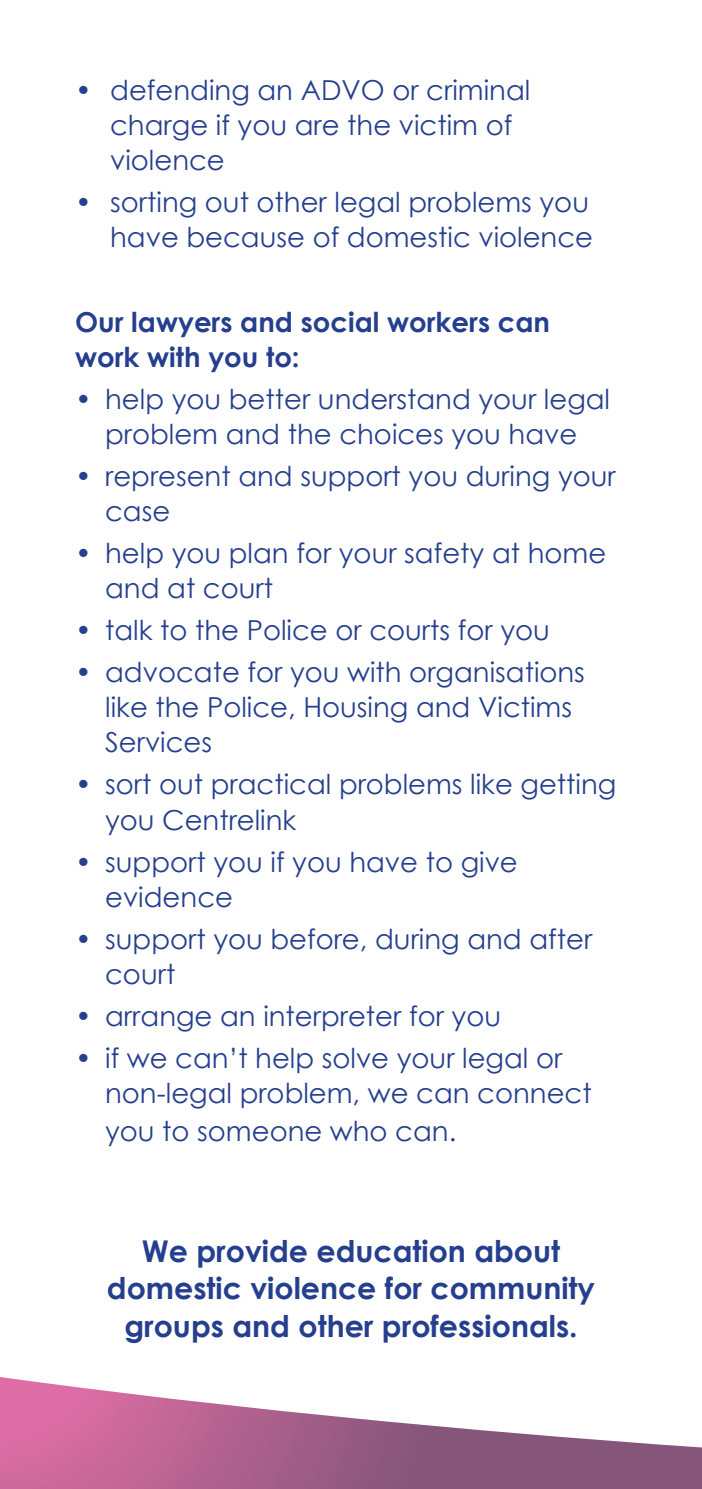
<style>
.page{position:relative;width:702px;height:1489px;background:#fff}
.page>*{position:absolute;margin:0;border:0;box-sizing:border-box;transform-origin:0 0}
.t1{font:700 30px/37.5px "Century Gothic";color:#253f8e;text-align:center}
.t2{font:27.5px/35px "Century Gothic";color:#253f8e}
.t3{font:700 27.5px/35px "Century Gothic";color:#253f8e}
</style>
<div class="page">
<svg style="left:0;top:1377px;width:702px;height:111px"></svg>
<p class="t2" style="left:110px;top:72px;width:421px;text-indent:-35px">• defending an ADVO or criminal charge if you are the victim of violence</p>
<p class="t2" style="left:75px;top:185px;width:519px;text-align:right">• sorting out other legal problems you have because of domestic violence</p>
<p class="t3" style="left:75px;top:303px;width:476px">Our lawyers and social workers can work with you to:</p>
<p class="t2" style="left:75px;top:381px;width:536px;text-align:center">• help you better understand your legal problem and the choices you have</p>
<p class="t2" style="left:105px;top:458px;width:512px;text-indent:-30px">• represent and support you during your case</p>
<p class="t2" style="left:105px;top:535px;width:502px;text-indent:-30px">• help you plan for your safety at home and at court</p>
<p class="t2" style="left:75px;top:612px;width:476px">• talk to the Police or courts for you</p>
<p class="t2" style="left:105px;top:654px;width:481px;text-indent:-30px">• advocate for you with organisations like the Police, Housing and Victims<br>Services</p>
<p class="t2" style="left:105px;top:766px;width:512px;text-indent:-30px">• sort out practical problems like getting you Centrelink</p>
<p class="t2" style="left:105px;top:843px;width:414px;text-indent:-30px">• support you if you have to give evidence</p>
<p class="t2" style="left:105px;top:920px;width:488px;text-indent:-30px">• support you before, during and after court</p>
<p class="t2" style="left:75px;top:997px;width:427px">• arrange an interpreter for you</p>
<p class="t2" style="left:105px;top:1040px;width:488px;text-indent:-30px">• if we can’t help solve your legal or non-legal problem, we can connect</p>
<p class="t2" style="left:105px;top:1112px;width:352px">you to someone who can.</p>
<p class="t1" style="left:107px;top:1231px;width:489px">We provide education about domestic violence for community groups and other professionals.</p>
</div>
